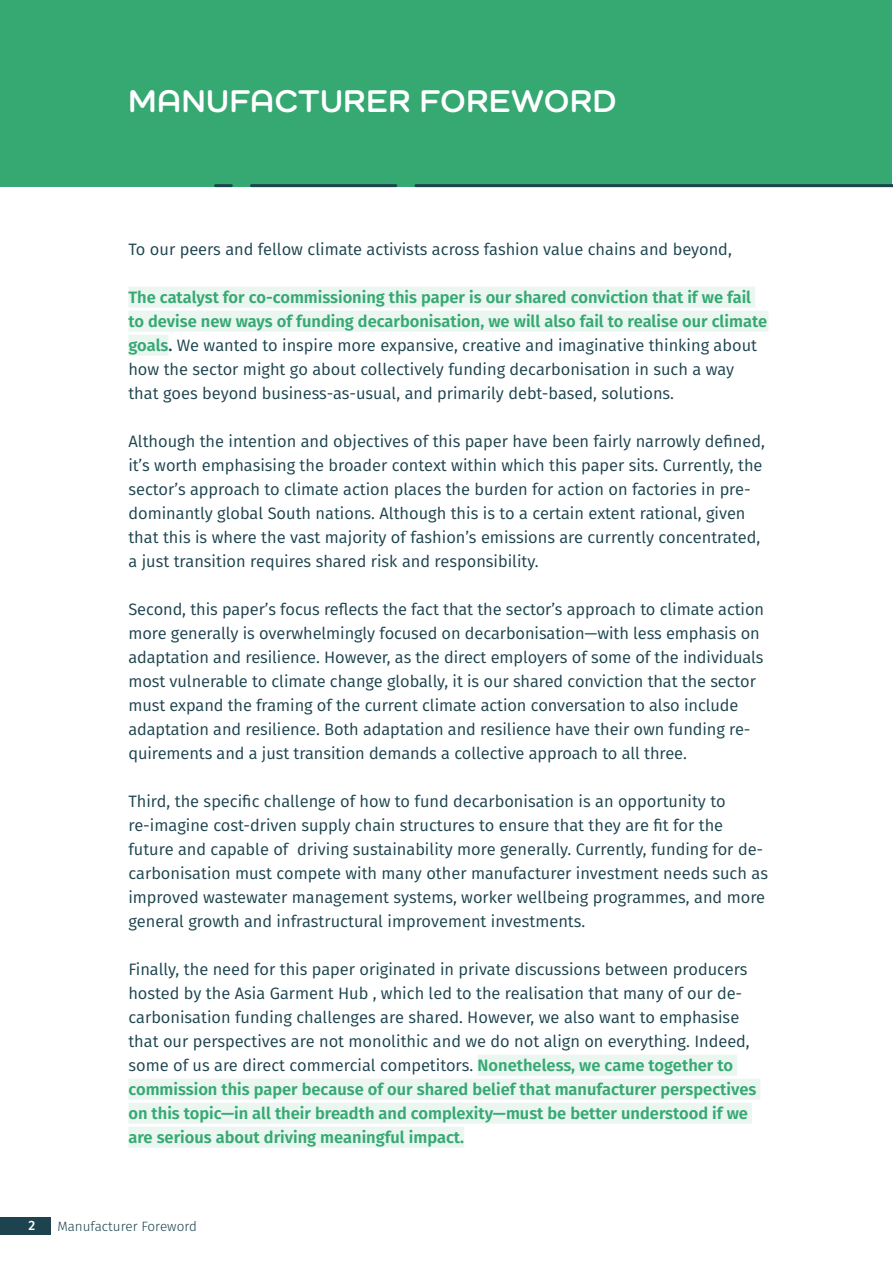
<style>
.page{position:relative;width:893px;height:1263px;background:#fff}
.page>*{position:absolute;margin:0;border:0;box-sizing:border-box;transform-origin:0 0}
.Title-22pt{font:700 32.4px "Como";letter-spacing:.03em;color:#fff}
.Body_Text-14pt{font:16.5px/24px "Fira Sans";color:#1c434e}
.Page_Number{font:300 13.5px "Fira Sans";color:#1c434e}
.t1{font:500 13.5px "Fira Sans";color:#fff}
.s1{font-weight:600;color:#36a973}
.s2{font-weight:500}
</style>
<div class="page">
<div style="left:0;top:1216px;width:50px;height:18px;background:#1c434e"></div>
<div style="left:128px;top:287px;width:627px;height:21px;background:#ebf6f1"></div>
<div style="left:128px;top:311px;width:640px;height:21px;background:#ebf6f1"></div>
<div style="left:128px;top:335px;width:40px;height:21px;background:#ebf6f1"></div>
<div style="left:478px;top:1055px;width:259px;height:21px;background:#ebf6f1"></div>
<div style="left:128px;top:1079px;width:632px;height:21px;background:#ebf6f1"></div>
<div style="left:128px;top:1103px;width:624px;height:21px;background:#ebf6f1"></div>
<div style="left:128px;top:1127px;width:336px;height:21px;background:#ebf6f1"></div>
<div style="left:1px;top:1px;width:891px;height:186px;background:#36a973"></div>
<hr style="left:216px;top:184px;width:15px;height:3px;background:#1c434e">
<hr style="left:251px;top:184px;width:145px;height:3px;background:#1c434e">
<hr style="left:416px;top:184px;width:477px;height:3px;background:#1c434e">
<p class="Title-22pt" style="left:129px;top:81px;width:489px">MANUFACTURER FOREWORD</p>
<p class="Body_Text-14pt" style="left:128px;top:237px;width:605px">To our peers and fellow climate activists across fashion value chains and beyond,</p>
<p class="Body_Text-14pt" style="left:128px;top:285px;width:640px"><span class="s1">The catalyst for co-commissioning this paper is our shared conviction that if we fail to devise new ways of funding decarbonisation, we will also fail to realise our climate goals</span><span class="s2">.</span> We wanted to inspire more expansive, creative and imaginative thinking about how the sector might go about collectively funding decarbonisation in such a way that goes beyond business-as-usual, and primarily debt-based, solutions.</p>
<p class="Body_Text-14pt" style="left:128px;top:429px;width:638px">Although the intention and objectives of this paper have been fairly narrowly defined, it’s worth emphasising the broader context within which this paper sits. Currently, the sector’s approach to climate action places the burden for action on factories in pre&shy;dominantly global South nations. Although this is to a certain extent rational, given that this is where the vast majority of fashion’s emissions are currently concentrated, a just transition requires shared risk and responsibility.</p>
<p class="Body_Text-14pt" style="left:128px;top:597px;width:637px">Second, this paper’s focus reflects the fact that the sector’s approach to climate action more generally is overwhelmingly focused on decarbonisation—with less emphasis on adaptation and resilience. However, as the direct employers of some of the individuals most vulnerable to climate change globally, it is our shared conviction that the sector must expand the framing of the current climate action conversation to also include adaptation and resilience. Both adaptation and resilience have their own funding re&shy;quirements and a just transition demands a collective approach to all three.</p>
<p class="Body_Text-14pt" style="left:128px;top:789px;width:641px">Third, the specific challenge of how to fund decarbonisation is an opportunity to re-imagine cost-driven supply chain structures to ensure that they are fit for the future and capable of driving sustainability more generally. Currently, funding for de&shy;carbonisation must compete with many other manufacturer investment needs such as improved wastewater management systems, worker wellbeing programmes, and more general growth and infrastructural improvement investments.</p>
<p class="Body_Text-14pt" style="left:128px;top:957px;width:629px">Finally, the need for this paper originated in private discussions between producers hosted by the Asia Garment Hub , which led to the realisation that many of our de&shy;carbonisation funding challenges are shared. However, we also want to emphasise that our perspectives are not monolithic and we do not align on everything. Indeed, some of us are direct commercial competitors. <span class="s1">Nonetheless, we came together to commission this paper because of our shared belief that manufacturer perspectives on this topic—in all their breadth and complexity—must be better understood if we are serious about driving meaningful impact.</span></p>
<p class="t1" style="left:29px;top:1214px;width:8px">2</p>
<p class="Page_Number" style="left:57px;top:1216px;width:141px">Manufacturer Foreword</p>
</div>
